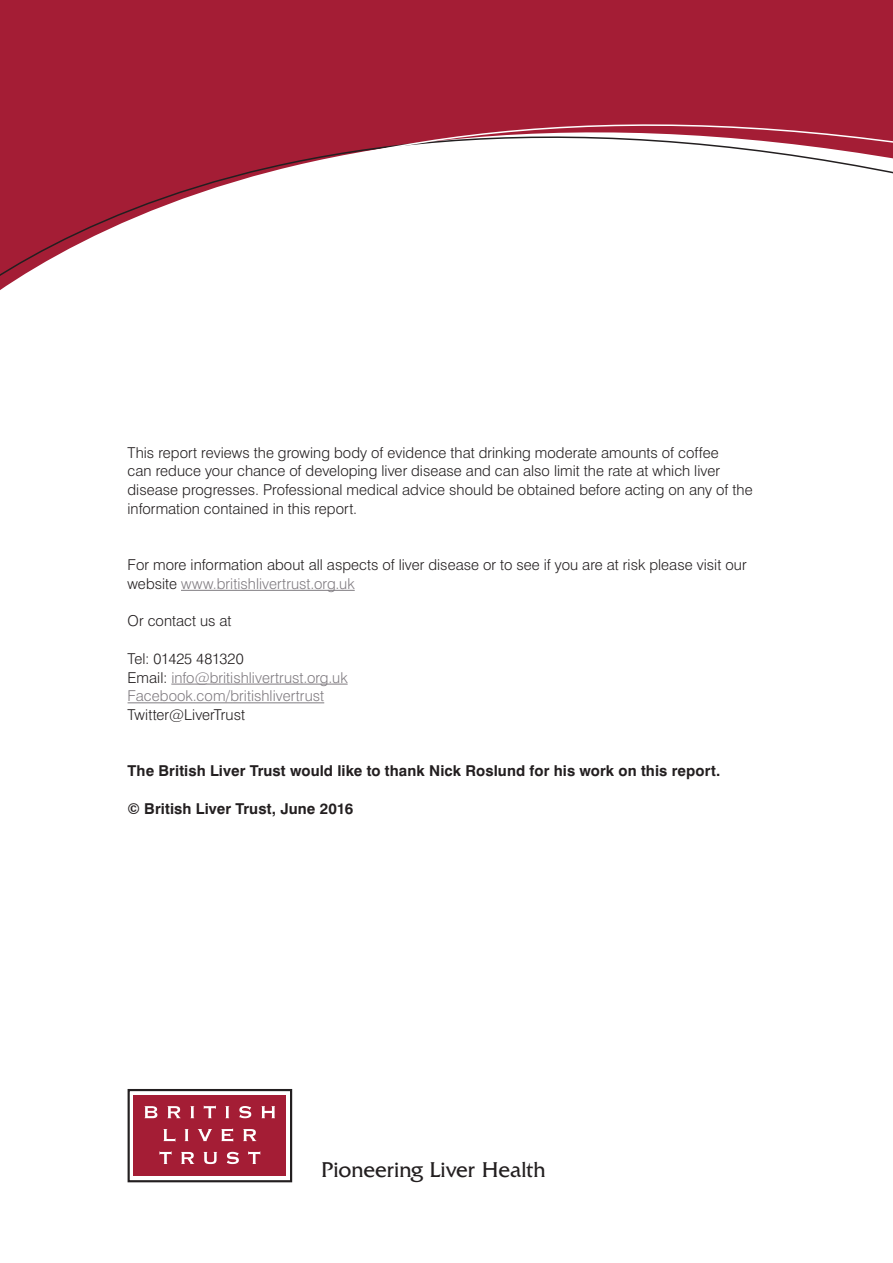
<style>
.page{position:relative;width:893px;height:1263px;background:#fff}
.page>*{position:absolute;margin:0;border:0;box-sizing:border-box;transform-origin:0 0}
.t1{font:21.9px "Friz Quadrata IT Cby BT";letter-spacing:-.01em;color:#231f20}
.t2{font:300 15px/18.8px "Swiss 721 BT";letter-spacing:.005em;color:#231f20}
.t3{font:700 15px "Swiss 721 BT";letter-spacing:.01em;color:#231f20}
.t4{font:300 15px/18.8px "Swiss 721 BT";color:#807c81}
.s1{color:#807c81}
.s2{color:#231f20}
</style>
<div class="page">
<hr style="left:181px;top:590px;width:174px;height:1px;background:#807c81">
<hr style="left:171px;top:684px;width:177px;height:1px;background:#807c81">
<hr style="left:128px;top:702px;width:196px;height:1px;background:#807c81">
<div style="left:128px;top:1089px;width:164px;height:93px;border:2px solid #231f20"></div>
<div style="left:134px;top:1095px;width:152px;height:81px;background:#a41d35"></div>
<svg style="left:159px;top:1151px;width:101px;height:13px"></svg>
<svg style="left:163px;top:1128px;width:93px;height:13px"></svg>
<svg style="left:144px;top:1105px;width:131px;height:13px"></svg>
<svg style="left:0;top:0;width:893px;height:290px"></svg>
<p class="t2" style="left:128px;top:443px;width:627px">This report reviews the growing body of evidence that drinking moderate amounts of coffee<br>can reduce your chance of developing liver disease and can also limit the rate at which liver disease progresses. Professional medical advice should be obtained before acting on any of the information contained in this report.</p>
<p class="t2" style="left:128px;top:555px;width:621px">For more information about all aspects of liver disease or to see if you are at risk please visit our website <span class="s1">www.britishlivertrust.org.uk</span></p>
<p class="t2" style="left:128px;top:611px;width:106px">Or contact us at</p>
<p class="t4" style="left:128px;top:649px;width:222px"><span class="s2">Tel: 01425 481320<br>Email:</span> info@britishlivertrust.org.uk<br>Facebook.com/britishlivertrust</p>
<p class="t2" style="left:128px;top:705px;width:119px">Twitter@LiverTrust</p>
<p class="t3" style="left:128px;top:762px;width:594px">The British Liver Trust would like to thank Nick Roslund for his work on this report.</p>
<p class="t3" style="left:128px;top:799px;width:227px">© British Liver Trust, June 2016</p>
<h1 class="t1" style="left:321px;top:1156px;width:226px">Pioneering Liver Health</h1>
</div>
